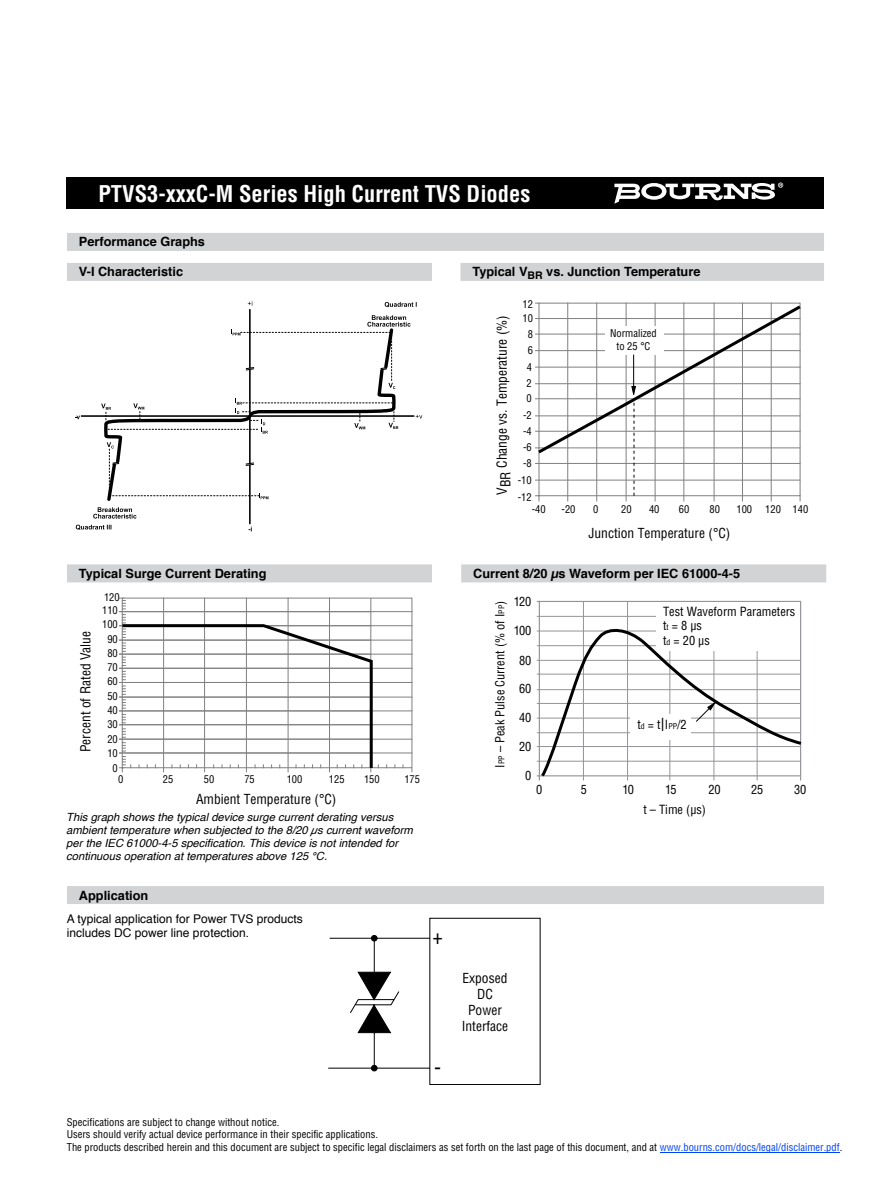
<style>
.page{position:relative;width:891px;height:1188px;background:#fff}
.page>*{position:absolute;margin:0;border:0;box-sizing:border-box;transform-origin:0 0}
.t1{font:700 condensed 22.5px "Helvetica";color:#fff}
.t2{font:condensed 21px "Helvetica";color:#000}
.t3{font:condensed 13.5px/16.2px "Helvetica";color:#000;text-align:center}
.t4{font:700 12.75px "Helvetica";color:#000}
.t5{font:condensed 12.3px/14.9px "Helvetica";color:#000}
.t6{font:12px/14.4px "Helvetica";color:#000}
.t7{font:italic 11.25px/12.8px "Helvetica";color:#000}
.t8{font:condensed 10.5px/14.2px "Helvetica";color:#000;text-align:center}
.s1{font-size:7.95px}
.s2{font-size:17.7px}
.s3{color:#0042f4}
</style>
<div class="page">
<hr style="left:537px;top:616px;width:264px;height:1px;background:#939598">
<hr style="left:583px;top:601px;width:1px;height:179px;background:#939598">
<hr style="left:627px;top:601px;width:1px;height:179px;background:#939598">
<hr style="left:669px;top:601px;width:1px;height:179px;background:#939598">
<hr style="left:714px;top:601px;width:1px;height:179px;background:#939598">
<hr style="left:757px;top:601px;width:1px;height:179px;background:#939598">
<div style="left:656px;top:602px;width:144px;height:49px;background:#fff"></div>
<svg style="left:537px;top:623px;width:265px;height:157px"></svg>
<hr style="left:81px;top:415px;width:333px;height:2px;background:#000">
<hr style="left:249px;top:310px;width:2px;height:58px;background:#000">
<hr style="left:249px;top:465px;width:2px;height:59px;background:#000">
<svg style="left:385px;top:302px;width:32px;height:5px"></svg>
<svg style="left:76px;top:525px;width:35px;height:5px"></svg>
<svg style="left:93px;top:507px;width:44px;height:12px"></svg>
<svg style="left:101px;top:315px;width:321px;height:184px"></svg>
<svg style="left:122px;top:597px;width:291px;height:171px"></svg>
<hr style="left:120px;top:611px;width:292px;height:1px;background:#808080">
<hr style="left:120px;top:625px;width:292px;height:1px;background:#808080">
<hr style="left:120px;top:640px;width:292px;height:1px;background:#808080">
<hr style="left:120px;top:654px;width:292px;height:1px;background:#808080">
<hr style="left:120px;top:668px;width:292px;height:1px;background:#808080">
<hr style="left:120px;top:682px;width:292px;height:1px;background:#808080">
<hr style="left:120px;top:697px;width:292px;height:1px;background:#808080">
<hr style="left:120px;top:711px;width:292px;height:1px;background:#808080">
<hr style="left:120px;top:724px;width:292px;height:1px;background:#808080">
<hr style="left:120px;top:739px;width:292px;height:1px;background:#808080">
<hr style="left:120px;top:753px;width:292px;height:1px;background:#808080">
<svg style="left:120px;top:598px;width:259px;height:174px"></svg>
<svg style="left:536px;top:303px;width:265px;height:198px"></svg>
<div style="left:67px;top:177px;width:757px;height:31px;background:#000"></div>
<div style="left:67px;top:233px;width:757px;height:18px;background:#d1d3d4"></div>
<div style="left:67px;top:263px;width:365px;height:18px;background:#d1d3d4"></div>
<div style="left:460px;top:263px;width:364px;height:18px;background:#d1d3d4"></div>
<div style="left:67px;top:564px;width:365px;height:18px;background:#d1d3d4"></div>
<svg style="left:614px;top:183px;width:169px;height:21px"></svg>
<div style="left:461px;top:564px;width:365px;height:18px;background:#d1d3d4"></div>
<div style="left:67px;top:886px;width:757px;height:18px;background:#d1d3d4"></div>
<hr style="left:660px;top:1152px;width:180px;height:1px;background:#0042f4">
<svg style="left:328px;top:918px;width:213px;height:167px"></svg>
<h1 class="t1" style="left:98px;top:180px;width:433px">PTVS3-xxxC-M Series High Current TVS Diodes</h1>
<p class="t4" style="left:79px;top:232px;width:128px">Performance Graphs</p>
<p class="t4" style="left:79px;top:262px;width:106px">V-I Characteristic</p>
<p class="t4" style="left:472px;top:262px;width:229px">Typical V<sub>BR</sub> vs. Junction Temperature</p>
<p class="t8" style="left:522px;top:297px;width:12px">12</p>
<p class="t8" style="left:522px;top:311px;width:12px">10</p>
<p class="t3" style="left:494px;top:495px;width:181px;rotate:-90deg">VBR Change vs. Temperature (%)</p>
<p class="t8" style="left:528px;top:326px;width:7px">8</p>
<p class="t8" style="left:528px;top:343px;width:7px">6</p>
<p class="t8" style="left:527px;top:359px;width:7px">4</p>
<p class="t8" style="left:526px;top:376px;width:7px">2</p>
<p class="t8" style="left:526px;top:391px;width:7px">0</p>
<p class="t8" style="left:523px;top:408px;width:10px">-2</p>
<p class="t8" style="left:523px;top:424px;width:10px">-4</p>
<p class="t8" style="left:523px;top:440px;width:10px">-6</p>
<p class="t8" style="left:518px;top:454px;width:16px;line-height:17px">-8 -10 -12</p>
<p class="t8" style="left:610px;top:327px;width:48px;line-height:12.6px">Normalized to 25 °C</p>
<p class="t8" style="left:532px;top:502px;width:15px">-40</p>
<p class="t8" style="left:562px;top:502px;width:15px">-20</p>
<p class="t8" style="left:593px;top:502px;width:7px">0</p>
<p class="t8" style="left:621px;top:502px;width:12px">20</p>
<p class="t8" style="left:649px;top:502px;width:12px">40</p>
<p class="t8" style="left:679px;top:502px;width:12px">60</p>
<p class="t8" style="left:709px;top:502px;width:12px">80</p>
<p class="t8" style="left:736px;top:502px;width:73px">100 120 140</p>
<p class="t3" style="left:589px;top:525px;width:143px">Junction Temperature (°C)</p>
<p class="t8" style="left:697px;top:525px;width:15px">-12</p>
<p class="t4" style="left:79px;top:563px;width:189px">Typical Surge Current Derating</p>
<p class="t4" style="left:473px;top:563px;width:268px">Current 8/20 µs Waveform per IEC 61000-4-5</p>
<p class="t3" style="left:77px;top:752px;width:123px;rotate:-90deg">Percent of Rated Value</p>
<p class="t8" style="left:104px;top:590px;width:17px">120</p>
<p class="t8" style="left:102px;top:603px;width:17px">110<br>100<br>90<br>80<br>70<br>60<br>50<br>40<br>30<br>20<br>10</p>
<p class="t8" style="left:113px;top:761px;width:7px">0</p>
<p class="t8" style="left:287px;top:767px;width:12px">20</p>
<p class="t8" style="left:118px;top:771px;width:7px">0</p>
<p class="t8" style="left:163px;top:771px;width:12px">25</p>
<p class="t8" style="left:204px;top:771px;width:12px">50</p>
<p class="t8" style="left:244px;top:771px;width:12px">75</p>
<p class="t8" style="left:287px;top:771px;width:17px">100</p>
<p class="t8" style="left:329px;top:771px;width:17px">125</p>
<p class="t8" style="left:364px;top:771px;width:17px">150</p>
<p class="t8" style="left:404px;top:771px;width:17px">175</p>
<p class="t3" style="left:196px;top:791px;width:142px">Ambient Temperature (°C)</p>
<p class="t8" style="left:292px;top:796px;width:7px">0</p>
<p class="t8" style="left:298px;top:807px;width:7px">0</p>
<p class="t8" style="left:343px;top:807px;width:12px">25</p>
<p class="t8" style="left:384px;top:807px;width:12px">50</p>
<p class="t7" style="left:66px;top:811px;width:348px">This graph shows the typical device surge current derating versus ambient temperature when subjected to the 8/20 µs current waveform per the IEC 61000-4-5 specification. This device is not intended for continuous operation at temperatures above 125 °C.</p>
<p class="t4" style="left:79px;top:885px;width:71px">Application</p>
<p class="t6" style="left:67px;top:912px;width:237px">A typical application for Power TVS products includes DC power line protection.</p>
<h2 class="t2" style="left:432px;top:923px;width:12px">+</h2>
<p class="t5" style="left:514px;top:594px;width:19px">120</p>
<p class="t5" style="left:492px;top:768px;width:168px;rotate:-90deg">I<span class="s1">PP</span> – Peak Pulse Current (% of I<span class="s1">PP</span>)</p>
<p class="t5" style="left:514px;top:623px;width:19px">100</p>
<p class="t5" style="left:519px;top:652px;width:14px">80</p>
<p class="t5" style="left:519px;top:681px;width:14px">60</p>
<p class="t5" style="left:519px;top:710px;width:14px">40</p>
<p class="t5" style="left:519px;top:739px;width:14px">20</p>
<p class="t5" style="left:663px;top:603px;width:134px">Test Waveform Parameters t<span class="s1">t</span> = 8 µs<br>t<span class="s1">d</span> = 20 µs</p>
<p class="t5" style="left:693px;top:630px;width:19px">120</p>
<p class="t5" style="left:637px;top:717px;width:51px">t<span class="s1">d</span> = t<span class="s2">|</span>I<span class="s1">PP</span>/2</p>
<p class="t5" style="left:525px;top:768px;width:8px">0</p>
<p class="t5" style="left:699px;top:774px;width:14px">20</p>
<p class="t5" style="left:536px;top:782px;width:8px">0</p>
<p class="t5" style="left:794px;top:782px;width:14px">30</p>
<p class="t5" style="left:581px;top:782px;width:8px">5</p>
<p class="t5" style="left:665px;top:782px;width:13px">15</p>
<p class="t5" style="left:623px;top:782px;width:13px">10</p>
<p class="t5" style="left:751px;top:782px;width:14px">25</p>
<p class="t5" style="left:708px;top:782px;width:14px">20</p>
<p class="t5" style="left:643px;top:802px;width:64px">t – Time (µs)</p>
<p class="t3" style="left:462px;top:969px;width:48px">Exposed<br>DC<br>Power<br>Interface</p>
<h2 class="t2" style="left:434px;top:1054px;width:8px">-</h2>
<p class="t8" style="left:67px;top:1115px;width:777px;line-height:12.8px;text-align:left">Specifications are subject to change without notice.<br>Users should verify actual device performance in their specific applications.<br>The products described herein and this document are subject to specific legal disclaimers as set forth on the last page of this document, and at <span class="s3">www.bourns.com/docs/legal/disclaimer.pdf</span>.</p>
</div>
